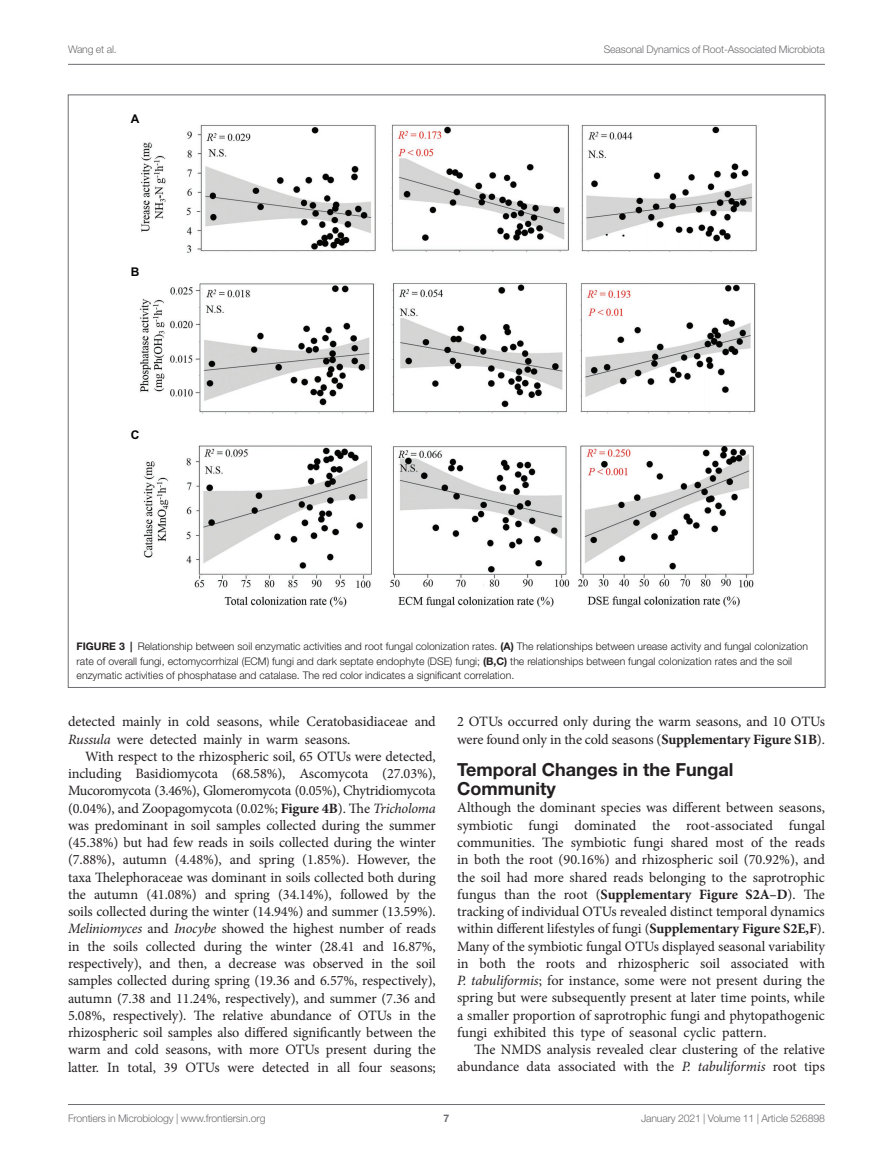
<style>
.page{position:relative;width:893px;height:1170px;background:#fff}
.page>*{position:absolute;margin:0;border:0;box-sizing:border-box;transform-origin:0 0}
.HEAD_2{font:700 18px/18.8px "Helvetica Neue LT Std";color:#231f20}
.TEXT{font:14.25px/17.2px "Minion Pro";letter-spacing:-.01em;color:#231f20}
.TEXT_FLUSH{font:14.25px/17.2px "Minion Pro";color:#231f20;text-align:justify}
.t1{font:700 12px "Arial";color:#040503}
.FIG_LEG{font:300 10.5px/14.2px "Helvetica Neue LT Std";color:#231f20}
.t2{font:300 10.5px "Helvetica Neue LT Std";letter-spacing:-.015em;color:#6c6d70}
.t3{font:700 10.5px "Helvetica Neue LT Std";color:#6c6d70}
.s1{font-weight:700}
.s2{font-style:italic}
</style>
<div class="page">
<hr style="left:68px;top:64px;width:757px;height:1px;background:#6c6d70">
<hr style="left:68px;top:1104px;width:757px;height:1px;background:#6c6d70">
<img style="left:140px;top:124px;width:617px;height:484px">
<p class="t2" style="left:68px;top:42px;width:50px">Wang et al.</p>
<p class="t2" style="left:604px;top:42px;width:223px">Seasonal Dynamics of Root-Associated Microbiota</p>
<p class="t1" style="left:131px;top:111px;width:10px">A</p>
<p class="t1" style="left:131px;top:263px;width:10px">B</p>
<p class="t1" style="left:131px;top:426px;width:10px">C</p>
<p class="FIG_LEG" style="left:77px;top:639px;width:733px"><span class="s1">FIGURE 3 |</span> Relationship between soil enzymatic activities and root fungal colonization rates. <span class="s1">(A)</span> The relationships between urease activity and fungal colonization rate of overall fungi, ectomycorrhizal (ECM) fungi and dark septate endophyte (DSE) fungi; <span class="s1">(B,C)</span> the relationships between fungal colonization rates and the soil enzymatic activities of phosphatase and catalase. The red color indicates a significant correlation.</p>
<p class="TEXT" style="left:68px;top:713px;width:369px">detected mainly in cold seasons, while Ceratobasidiaceae and<br><span class="s2">Russula</span> were detected mainly in warm seasons.</p>
<p class="TEXT" style="left:68px;top:747px;width:369px;text-align:justify;text-indent:17px">With respect to the rhizospheric soil, 65 OTUs were detected, including Basidiomycota (68.58%), Ascomycota (27.03%), Mucoromycota (3.46%), Glomeromycota (0.05%), Chytridiomycota (0.04%), and Zoopagomycota (0.02%; <span class="s1">Figure 4B</span>). The <span class="s2">Tricholoma </span>was predominant in soil samples collected during the summer (45.38%) but had few reads in soils collected during the winter (7.88%), autumn (4.48%), and spring (1.85%). However, the taxa Thelephoraceae was dominant in soils collected both during the autumn (41.08%) and spring (34.14%), followed by the soils collected during the winter (14.94%) and summer (13.59%).<br><span class="s2">Meliniomyces</span> and <span class="s2">Inocybe</span> showed the highest number of reads in the soils collected during the winter (28.41 and 16.87%, respectively), and then, a decrease was observed in the soil samples collected during spring (19.36 and 6.57%, respectively), autumn (7.38 and 11.24%, respectively), and summer (7.36 and 5.08%, respectively). The relative abundance of OTUs in the rhizospheric soil samples also differed significantly between the warm and cold seasons, with more OTUs present during the latter. In total, 39 OTUs were detected in all four seasons;</p>
<p class="TEXT" style="left:457px;top:713px;width:369px">2 OTUs occurred only during the warm seasons, and 10 OTUs were found only in the cold seasons (<span class="s1">Supplementary Figure S1B</span>).</p>
<p class="HEAD_2" style="left:457px;top:760px;width:278px">Temporal Changes in the Fungal<br>Community</p>
<p class="TEXT_FLUSH" style="left:457px;top:799px;width:369px">Although the dominant species was different between seasons, symbiotic fungi dominated the root-associated fungal communities. The symbiotic fungi shared most of the reads in both the root (90.16%) and rhizospheric soil (70.92%), and the soil had more shared reads belonging to the saprotrophic fungus than the root (<span class="s1">Supplementary Figure S2A–D</span>). The tracking of individual OTUs revealed distinct temporal dynamics within different lifestyles of fungi (<span class="s1">Supplementary Figure S2E,F</span>).<br>Many of the symbiotic fungal OTUs displayed seasonal variability in both the roots and rhizospheric soil associated with <span class="s2">P. tabuliformis</span>; for instance, some were not present during the spring but were subsequently present at later time points, while a smaller proportion of saprotrophic fungi and phytopathogenic fungi exhibited this type of seasonal cyclic pattern.</p>
<p class="TEXT" style="left:457px;top:1040px;width:369px;text-align:right">The NMDS analysis revealed clear clustering of the relative abundance data associated with the <span class="s2">P. tabuliformis</span> root tips</p>
<p class="t2" style="left:68px;top:1111px;width:199px">Frontiers in Microbiology | www.frontiersin.org</p>
<p class="t3" style="left:444px;top:1111px;width:7px">7</p>
<p class="t2" style="left:641px;top:1111px;width:185px">January 2021 | Volume 11 | Article 526898</p>
</div>
